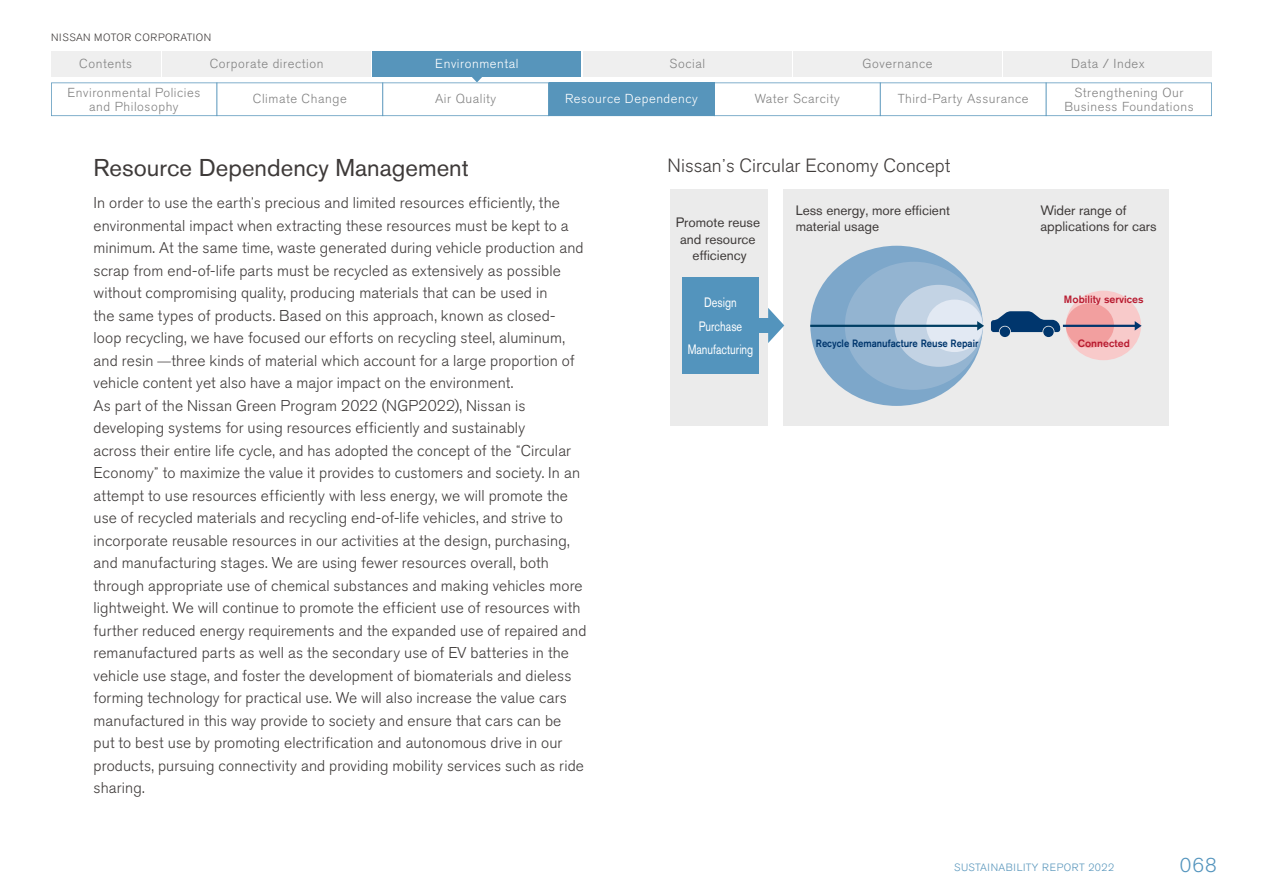
<style>
.page{position:relative;width:1263px;height:893px;background:#fff}
.page>*{position:absolute;margin:0;border:0;box-sizing:border-box;transform-origin:0 0}
.t1{font:24.15px "Nissan Pro";color:#3e3a39}
.t2{font:300 19.8px "Nissan Pro";color:#5394bd}
.t3{font:300 18.9px "Nissan Pro";color:#3e3a39}
.t4{font:300 15.45px/22.5px "Nissan Pro";letter-spacing:.005em;color:#3e3a39}
.t5{font:13.5px/16.2px "Nissan Pro";color:#3e3a39}
.t6{font:13.5px/23.5px "Nissan Pro";color:#fff;text-align:center;scale:.8 1}
.t7{font:300 13.5px "Shin Go Pr 6 N";color:#3e3a39}
.t8{font:300 12.9px "Nissan Pro";letter-spacing:.045em;color:#828282}
.t9{font:300 12.9px "Nissan Pro";letter-spacing:.045em;color:#fff}
.t10{font:500 10.5px "Nissan Pro";color:#00366d;scale:.9 1}
.t11{font:500 10.5px "Nissan Pro";color:#b81b30}
.t12{font:300 10.5px "Nissan Pro";letter-spacing:.04em;color:#5795bb}
.t13{font:300 10.5px "Nissan Pro";letter-spacing:.06em;color:#3e3a39}
.s1{font-family:"Shin Go Pr 6 N";font-size:13.5px}
.s2{font-family:"Shin Go Pr 6 N";font-size:16.5px}
</style>
<div class="page">
<div style="left:670px;top:189px;width:98px;height:237px;background:#ebebeb"></div>
<div style="left:783px;top:189px;width:386px;height:237px;background:#ebebeb"></div>
<div style="left:810px;top:246px;width:173px;height:160px;background:#7da7ca;border-radius:50%"></div>
<div style="left:845px;top:262px;width:138px;height:128px;background:#93b4d1;border-radius:50%"></div>
<div style="left:894px;top:285px;width:89px;height:82px;background:#c3d3e4;border-radius:50%"></div>
<div style="left:926px;top:300px;width:57px;height:52px;background:#e2e9f3;border-radius:50%"></div>
<svg style="left:810px;top:321px;width:174px;height:10px"></svg>
<div style="left:1066px;top:291px;width:75px;height:69px;background:#f8caca;border-radius:50%"></div>
<div style="left:1066px;top:303px;width:48px;height:45px;background:#f29f9f;border-radius:50%"></div>
<div style="left:1000px;top:327px;width:10px;height:10px;background:#00366d;border-radius:50%"></div>
<div style="left:1043px;top:327px;width:11px;height:10px;background:#00366d;border-radius:50%"></div>
<svg style="left:991px;top:311px;width:150px;height:21px"></svg>
<div style="left:682px;top:277px;width:76px;height:97px;background:#5394bd"></div>
<div style="left:752px;top:318px;width:20px;height:15px;background:#5394bd"></div>
<svg style="left:768px;top:308px;width:16px;height:35px"></svg>
<div style="left:1004px;top:51px;width:208px;height:26px;background:#efefef"></div>
<div style="left:793px;top:51px;width:209px;height:26px;background:#efefef"></div>
<div style="left:583px;top:51px;width:208px;height:26px;background:#efefef"></div>
<div style="left:373px;top:51px;width:208px;height:26px;background:#5795bb"></div>
<div style="left:51px;top:51px;width:109px;height:26px;background:#efefef"></div>
<div style="left:163px;top:51px;width:208px;height:26px;background:#efefef"></div>
<svg style="left:51px;top:76px;width:1161px;height:40px"></svg>
<hr style="left:216px;top:82px;width:1px;height:34px;background:#5795bb">
<hr style="left:382px;top:82px;width:1px;height:34px;background:#5795bb">
<hr style="left:548px;top:82px;width:1px;height:34px;background:#5795bb">
<hr style="left:714px;top:82px;width:1px;height:34px;background:#5795bb">
<hr style="left:880px;top:82px;width:1px;height:34px;background:#5795bb">
<hr style="left:1046px;top:82px;width:1px;height:34px;background:#5795bb">
<p class="t13" style="left:51px;top:30px;width:162px">NISSAN MOTOR CORPORATION</p>
<p class="t8" style="left:79px;top:55px;width:55px">Contents</p>
<p class="t8" style="left:67px;top:84px;width:134px">Environmental Policies</p>
<p class="t8" style="left:1074px;top:84px;width:110px">Strengthening Our</p>
<p class="t8" style="left:210px;top:55px;width:115px">Corporate direction</p>
<p class="t8" style="left:669px;top:55px;width:37px">Social</p>
<p class="t8" style="left:862px;top:55px;width:71px">Governance</p>
<p class="t9" style="left:435px;top:55px;width:85px">Environmental</p>
<p class="t8" style="left:1071px;top:55px;width:75px">Data / Index</p>
<p class="t8" style="left:253px;top:90px;width:95px">Climate Change</p>
<p class="t8" style="left:435px;top:90px;width:63px">Air Quality</p>
<p class="t8" style="left:755px;top:90px;width:87px">Water Scarcity</p>
<p class="t9" style="left:565px;top:90px;width:134px">Resource Dependency</p>
<p class="t8" style="left:898px;top:90px;width:132px">Third-Party Assurance</p>
<p class="t8" style="left:89px;top:98px;width:91px">and Philosophy</p>
<p class="t8" style="left:1064px;top:98px;width:131px">Business Foundations</p>
<h1 class="t1" style="left:94px;top:152px;width:377px">Resource Dependency Management</h1>
<p class="t4" style="left:94px;top:192px;width:492px">In order to use the earth<span class="s1">ʼ</span>s precious and limited resources efficiently, the environmental impact when extracting these resources must be kept to a minimum. At the same time, waste generated during vehicle production and scrap from end-of-life parts must be recycled as extensively as possible without compromising quality, producing materials that can be used in</p>
<p class="t4" style="left:94px;top:327px;width:473px">loop recycling, we have focused our efforts on recycling steel, aluminum,</p>
<p class="t4" style="left:94px;top:304px;width:463px">the same types of products. Based on this approach, known as closed-</p>
<p class="t4" style="left:171px;top:349px;width:405px">three kinds of material which account for a large proportion of</p>
<p class="t4" style="left:94px;top:349px;width:62px">and resin</p>
<p class="t4" style="left:94px;top:372px;width:421px">vehicle content yet also have a major impact on the environment.</p>
<p class="t4" style="left:94px;top:394px;width:433px">As part of the Nissan Green Program 2022 (NGP2022 ,) Nissan is</p>
<p class="t4" style="left:94px;top:417px;width:433px">developing systems for using resources efficiently and sustainably</p>
<p class="t4" style="left:521px;top:439px;width:52px">Circular</p>
<p class="t7" style="left:158px;top:349px;width:15px">̶</p>
<p class="t4" style="left:163px;top:439px;width:419px;text-indent:-69px">across their entire life cycle, and has adopted the concept of the<br>to maximize the value it provides to customers and society In. an</p>
<p class="t7" style="left:516px;top:439px;width:6px">“</p>
<p class="t4" style="left:94px;top:462px;width:494px">Economy<br>attempt to use resources efficiently with less energy, we will promote the use of recycled materials and recycling end-of-life vehicles, and strive to incorporate reusable resources in our activities at the design, purchasing, and manufacturing stages. We are using fewer resources overall, both through appropriate use of chemical substances and making vehicles more lightweight. We will continue to promote the efficient use of resources with further reduced energy requirements and the expanded use of repaired and remanufactured parts as well as the secondary use of EV batteries in the vehicle use stage, and foster the development of biomaterials and dieless forming technology for practical use. We will also increase the value cars manufactured in this way provide to society and ensure that cars can be<br>put to best use by promoting electrification and autonomous drive in our products, pursuing connectivity and providing mobility services such as ride sharing.</p>
<p class="t7" style="left:154px;top:462px;width:6px">”</p>
<p class="t3" style="left:668px;top:153px;width:284px">Nissan<span class="s2">ʼ</span>s Circular Economy Concept</p>
<p class="t5" style="left:676px;top:215px;width:86px;text-align:center">Promote reuse and resource efficiency</p>
<p class="t6" style="left:699px;top:291px;width:56px">Design<br>Purchase</p>
<p class="t6" style="left:688px;top:338px;width:84px">Manufacturing</p>
<p class="t5" style="left:796px;top:202px;width:156px">Less energy, more efficient material usage</p>
<p class="t5" style="left:1040px;top:202px;width:118px">Wider range of applications for cars</p>
<p class="t10" style="left:816px;top:336px;width:182px">Recycle Remanufacture Reuse Repair</p>
<p class="t11" style="left:1064px;top:292px;width:81px">Mobility services</p>
<p class="t11" style="left:1078px;top:336px;width:53px">Connected</p>
<p class="t12" style="left:954px;top:861px;width:162px">SUSTAINABILITY REPORT 2022</p>
<p class="t2" style="left:1180px;top:852px;width:38px">068</p>
</div>
